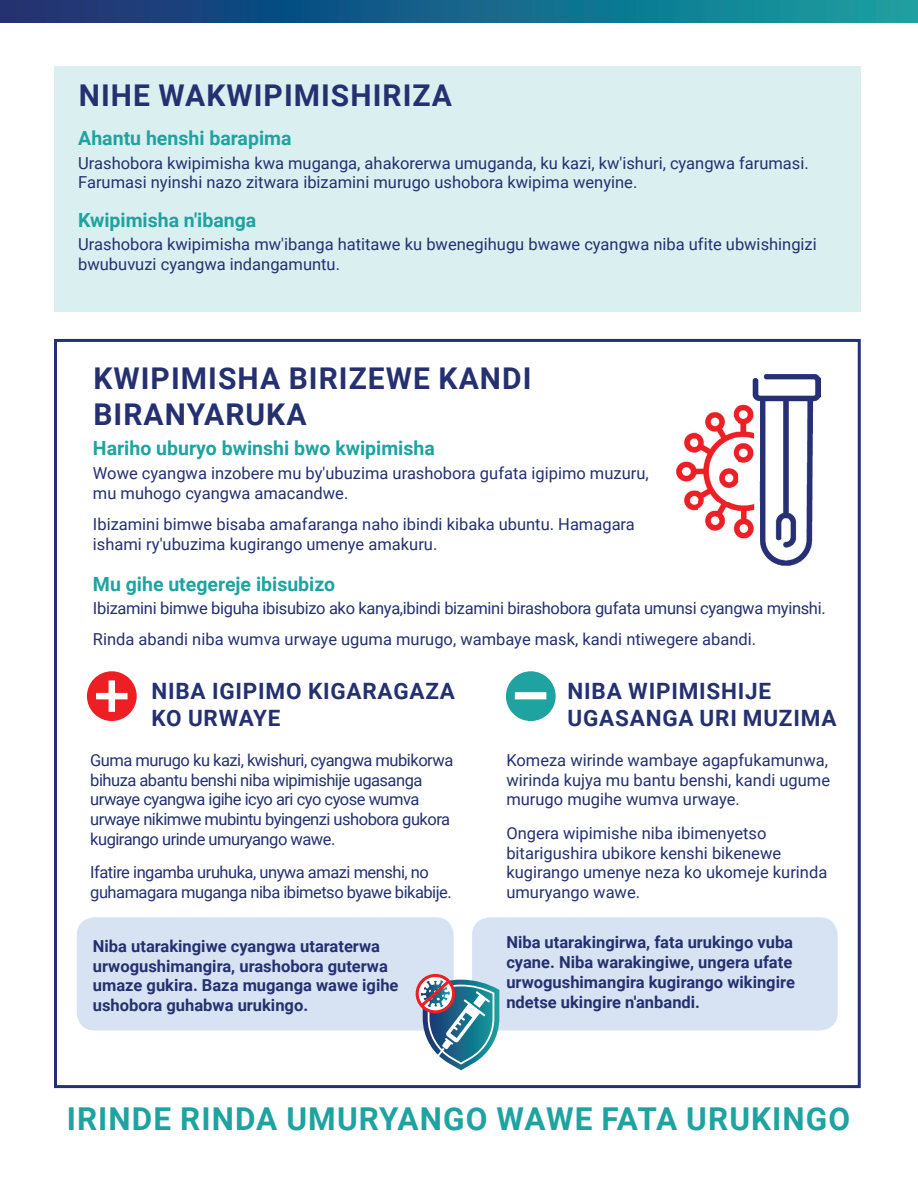
<style>
.page{position:relative;width:918px;height:1188px;background:#fff}
.page>*{position:absolute;margin:0;border:0;box-sizing:border-box;transform-origin:0 0}
.t1{font:700 31.5px "Roboto";letter-spacing:.035em;color:#1fa3a0}
.t2{font:700 30px/36px "Roboto";letter-spacing:.035em;color:#253070}
.t3{font:700 22.5px/27px "Roboto";letter-spacing:.035em;color:#253070}
.t4{font:700 19.5px "Roboto";color:#1fa3a0}
.t5{font:16.5px/19.8px "Roboto";color:#253070}
.t6{font:16.5px/19.8px "Roboto";letter-spacing:-.03em;color:#253070}
.t7{font:700 16.5px/19.8px "Roboto";color:#253070}
.t8{font:16.5px/30.6px "Roboto";letter-spacing:-.02em;color:#253070}
</style>
<div class="page">
<div style="left:54px;top:339px;width:807px;height:749px;border:3px solid #253070"></div>
<div style="left:472px;top:917px;width:366px;height:114px;background:#d7e3f3;border-radius:18px"></div>
<div style="left:77px;top:917px;width:377px;height:114px;background:#d7e3f3;border-radius:18px"></div>
<svg style="left:0;top:0;width:918px;height:23px;background:#15658a"></svg>
<div style="left:54px;top:67px;width:807px;height:245px;background:#d9eff0"></div>
<div style="left:87px;top:671px;width:50px;height:50px;background:#ed1f25;border-radius:50%"></div>
<svg style="left:96px;top:680px;width:32px;height:32px"></svg>
<div style="left:506px;top:671px;width:50px;height:50px;background:#1fa3a0;border-radius:50%"></div>
<svg style="left:515px;top:692px;width:31px;height:7px"></svg>
<img style="left:759px;top:374px;width:62px;height:191px">
<img style="left:698px;top:502px;width:57px;height:37px">
<img style="left:677px;top:432px;width:21px;height:79px">
<img style="left:697px;top:406px;width:42px;height:96px">
<img style="left:738px;top:378px;width:21px;height:103px">
<svg style="left:416px;top:974px;width:83px;height:96px"></svg>
<h2 class="t2" style="left:79px;top:76px;width:375px">NIHE WAKWIPIMISHIRIZA</h2>
<p class="t4" style="left:78px;top:125px;width:215px">Ahantu henshi barapima</p>
<p class="t5" style="left:78px;top:152px;width:732px">Urashobora kwipimisha kwa muganga, ahakorerwa umuganda, ku kazi, kw'ishuri, cyangwa farumasi.<br>Farumasi nyinshi nazo zitwara ibizamini murugo ushobora kwipima wenyine.</p>
<p class="t4" style="left:78px;top:207px;width:180px">Kwipimisha n'ibanga</p>
<p class="t5" style="left:78px;top:234px;width:740px">Urashobora kwipimisha mw'ibanga hatitawe ku bwenegihugu bwawe cyangwa niba ufite ubwishingizi bwubuvuzi cyangwa indangamuntu.</p>
<h2 class="t2" style="left:93px;top:360px;width:440px">KWIPIMISHA BIRIZEWE KANDI<br>BIRANYARUKA</h2>
<p class="t4" style="left:93px;top:435px;width:343px">Hariho uburyo bwinshi bwo kwipimisha</p>
<p class="t5" style="left:93px;top:463px;width:557px">Wowe cyangwa inzobere mu by'ubuzima urashobora gufata igipimo muzuru, mu muhogo cyangwa amacandwe.</p>
<p class="t5" style="left:93px;top:513px;width:543px">Ibizamini bimwe bisaba amafaranga naho ibindi kibaka ubuntu. Hamagara ishami ry'ubuzima kugirango umenye amakuru.</p>
<p class="t4" style="left:93px;top:570px;width:244px">Mu gihe utegereje ibisubizo</p>
<p class="t8" style="left:93px;top:593px;width:734px">Ibizamini bimwe biguha ibisubizo ako kanya,ibindi bizamini birashobora gufata umunsi cyangwa myinshi.<br>Rinda abandi niba wumva urwaye uguma murugo, wambaye mask, kandi ntiwegere abandi.</p>
<h3 class="t3" style="left:151px;top:676px;width:305px">NIBA IGIPIMO KIGARAGAZA<br>KO URWAYE</h3>
<p class="t6" style="left:90px;top:749px;width:365px">Guma murugo ku kazi, kwishuri, cyangwa mubikorwa bihuza abantu benshi niba wipimishije ugasanga urwaye cyangwa igihe icyo ari cyo cyose wumva urwaye nikimwe mubintu byingenzi ushobora gukora kugirango urinde umuryango wawe.</p>
<p class="t6" style="left:90px;top:862px;width:363px">Ifatire ingamba uruhuka, unywa amazi menshi, no guhamagara muganga niba ibimetso byawe bikabije.</p>
<p class="t7" style="left:93px;top:935px;width:307px">Niba utarakingiwe cyangwa utaraterwa urwogushimangira, urashobora guterwa umaze gukira. Baza muganga wawe igihe ushobora guhabwa urukingo.</p>
<h3 class="t3" style="left:568px;top:676px;width:271px">NIBA WIPIMISHIJE<br>UGASANGA URI MUZIMA</h3>
<p class="t5" style="left:506px;top:749px;width:325px">Komeza wirinde wambaye agapfukamunwa, wirinda kujya mu bantu benshi, kandi ugume murugo mugihe wumva urwaye.</p>
<p class="t5" style="left:506px;top:822px;width:322px">Ongera wipimishe niba ibimenyetso bitarigushira ubikore kenshi bikenewe kugirango umenye neza ko ukomeje kurinda umuryango wawe.</p>
<p class="t7" style="left:506px;top:932px;width:290px">Niba utarakingirwa, fata urukingo vuba cyane. Niba warakingiwe, ungera ufate urwogushimangira kugirango wikingire ndetse ukingire n'anbandi.</p>
<h1 class="t1" style="left:67px;top:1096px;width:785px">IRINDE RINDA UMURYANGO WAWE FATA URUKINGO</h1>
</div>
